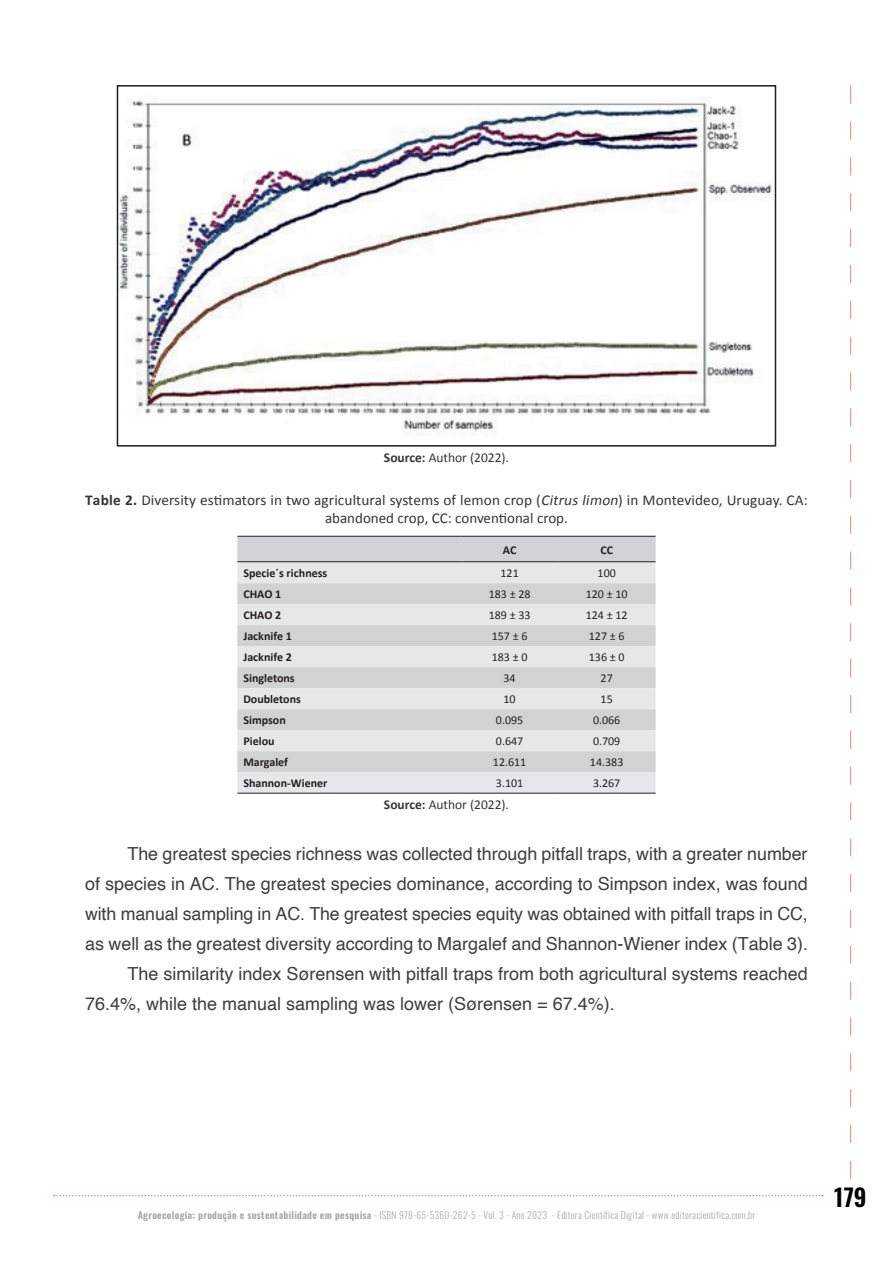
<style>
.page{position:relative;width:893px;height:1263px;background:#fff}
.page>*{position:absolute;margin:0;border:0;box-sizing:border-box;transform-origin:0 0}
.t1{font:600 24px "Oswald";color:#040101}
._04_texto{font:18px/30px "Helvetica";color:#3e3e3f;text-align:justify}
._06_figura-quadro-ta{font:15px/18px "Calibri";letter-spacing:.005em;color:#363536;text-align:center}
._06_fonte{font:13.5px "Calibri";color:#363536}
.Texto_Centro_Preto{font:12px "Calibri";color:#231f20}
.Texto_Esquerda_Preto{font:700 12px "Calibri";color:#231f20}
.Texto_Centro_Preto-2{font:700 12px "Calibri";color:#231f20}
.t2{font:300 9.6px "Oswald";letter-spacing:.03em;color:#a7aaaa}
.s1{font-weight:700}
.s2{font-style:italic}
</style>
<div class="page">
<svg style="left:54px;top:1195px;width:769px;height:1px"></svg>
<svg style="left:850px;top:86px;width:1px;height:1093px"></svg>
<img style="left:120px;top:97px;width:653px;height:339px">
<div style="left:117px;top:85px;width:659px;height:362px;border:2px solid #231f20"></div>
<div style="left:237px;top:537px;width:419px;height:24px;background:#d1d2d4"></div>
<svg style="left:237px;top:562px;width:419px;height:231px;background:#dcdddf"></svg>
<hr style="left:237px;top:536px;width:224px;height:1px;background:#231f20">
<hr style="left:461px;top:536px;width:97px;height:1px;background:#231f20">
<hr style="left:558px;top:536px;width:98px;height:1px;background:#231f20">
<hr style="left:237px;top:561px;width:224px;height:1px;background:#231f20">
<hr style="left:461px;top:561px;width:97px;height:1px;background:#231f20">
<hr style="left:558px;top:561px;width:98px;height:1px;background:#231f20">
<hr style="left:237px;top:793px;width:224px;height:1px;background:#231f20">
<hr style="left:461px;top:793px;width:97px;height:1px;background:#231f20">
<hr style="left:558px;top:793px;width:98px;height:1px;background:#231f20">
<p class="_06_fonte" style="left:384px;top:448px;width:127px"><span class="s1">Source:</span> Author (2022).</p>
<p class="_06_figura-quadro-ta" style="left:85px;top:491px;width:724px"><span class="s1">Table 2.</span> Diversity estimators in two agricultural systems of lemon crop (<span class="s2">Citruslimon</span>) in Montevideo, Uruguay. CA: abandoned crop, CC: conventional crop.</p>
<p class="Texto_Centro_Preto-2" style="left:503px;top:541px;width:15px">AC</p>
<p class="Texto_Centro_Preto-2" style="left:600px;top:541px;width:14px">CC</p>
<p class="Texto_Esquerda_Preto" style="left:243px;top:565px;width:86px">Specie´s richness</p>
<p class="Texto_Centro_Preto" style="left:500px;top:565px;width:20px">121</p>
<p class="Texto_Centro_Preto" style="left:598px;top:565px;width:20px">100</p>
<p class="Texto_Esquerda_Preto" style="left:243px;top:586px;width:39px">CHAO 1</p>
<p class="Texto_Centro_Preto" style="left:489px;top:586px;width:43px">183 ± 28</p>
<p class="Texto_Centro_Preto" style="left:586px;top:586px;width:43px">120 ± 10</p>
<p class="Texto_Esquerda_Preto" style="left:243px;top:607px;width:39px">CHAO 2</p>
<p class="Texto_Centro_Preto" style="left:489px;top:607px;width:43px">189 ± 33</p>
<p class="Texto_Centro_Preto" style="left:586px;top:607px;width:43px">124 ± 12</p>
<p class="Texto_Esquerda_Preto" style="left:243px;top:628px;width:50px">Jacknife 1</p>
<p class="Texto_Centro_Preto" style="left:492px;top:628px;width:37px">157 ± 6</p>
<p class="Texto_Centro_Preto" style="left:589px;top:628px;width:37px">127 ± 6</p>
<p class="Texto_Esquerda_Preto" style="left:243px;top:649px;width:50px">Jacknife 2</p>
<p class="Texto_Centro_Preto" style="left:492px;top:649px;width:37px">183 ± 0</p>
<p class="Texto_Centro_Preto" style="left:589px;top:649px;width:37px">136 ± 0</p>
<p class="Texto_Esquerda_Preto" style="left:243px;top:670px;width:53px">Singletons</p>
<p class="Texto_Centro_Preto" style="left:504px;top:670px;width:14px">34</p>
<p class="Texto_Centro_Preto" style="left:601px;top:670px;width:14px">27</p>
<p class="Texto_Esquerda_Preto" style="left:243px;top:691px;width:59px">Doubletons</p>
<p class="Texto_Centro_Preto" style="left:504px;top:691px;width:14px">10</p>
<p class="Texto_Centro_Preto" style="left:601px;top:691px;width:14px">15</p>
<p class="Texto_Esquerda_Preto" style="left:243px;top:712px;width:44px">Simpson</p>
<p class="Texto_Centro_Preto" style="left:496px;top:712px;width:29px">0.095</p>
<p class="Texto_Centro_Preto" style="left:593px;top:712px;width:29px">0.066</p>
<p class="Texto_Esquerda_Preto" style="left:243px;top:733px;width:33px">Pielou</p>
<p class="Texto_Centro_Preto" style="left:496px;top:733px;width:29px">0.647</p>
<p class="Texto_Centro_Preto" style="left:593px;top:733px;width:29px">0.709</p>
<p class="Texto_Esquerda_Preto" style="left:243px;top:754px;width:46px">Margalef</p>
<p class="Texto_Centro_Preto" style="left:493px;top:754px;width:35px">12.611</p>
<p class="Texto_Centro_Preto" style="left:590px;top:754px;width:35px">14.383</p>
<p class="Texto_Esquerda_Preto" style="left:243px;top:775px;width:86px">Shannon-Wiener</p>
<p class="Texto_Centro_Preto" style="left:496px;top:775px;width:29px">3.101</p>
<p class="Texto_Centro_Preto" style="left:593px;top:775px;width:29px">3.267</p>
<p class="_06_fonte" style="left:384px;top:795px;width:127px"><span class="s1">Source:</span> Author (2022).</p>
<p class="_04_texto" style="left:85px;top:839px;width:724px;text-indent:43px">The greatest species richness was collected through pitfall traps, with a greater number of species in AC. The greatest species dominance, according to Simpson index, was found with manual sampling in AC. The greatest species equity was obtained with pitfall traps in CC, as well as the greatest diversity according to Margalef and Shannon-Wiener index (Table 3).</p>
<p class="_04_texto" style="left:85px;top:959px;width:724px;text-indent:43px">The similarity index Sørensen with pitfall traps from both agricultural systems reached<br>76.4%, while the manual sampling was lower (Sørensen = 67.4%).</p>
<p class="t2" style="left:138px;top:1206px;width:619px"><span class="s1">Agroecologia: produção e sustentabilidade em pesquisa</span> - ISBN 978-65-5360-262-5 - Vol. 3 - Ano 2023 - Editora Científica Digital - www.editoracientifica.com.br</p>
<h1 class="t1" style="left:834px;top:1184px;width:34px">179</h1>
</div>
